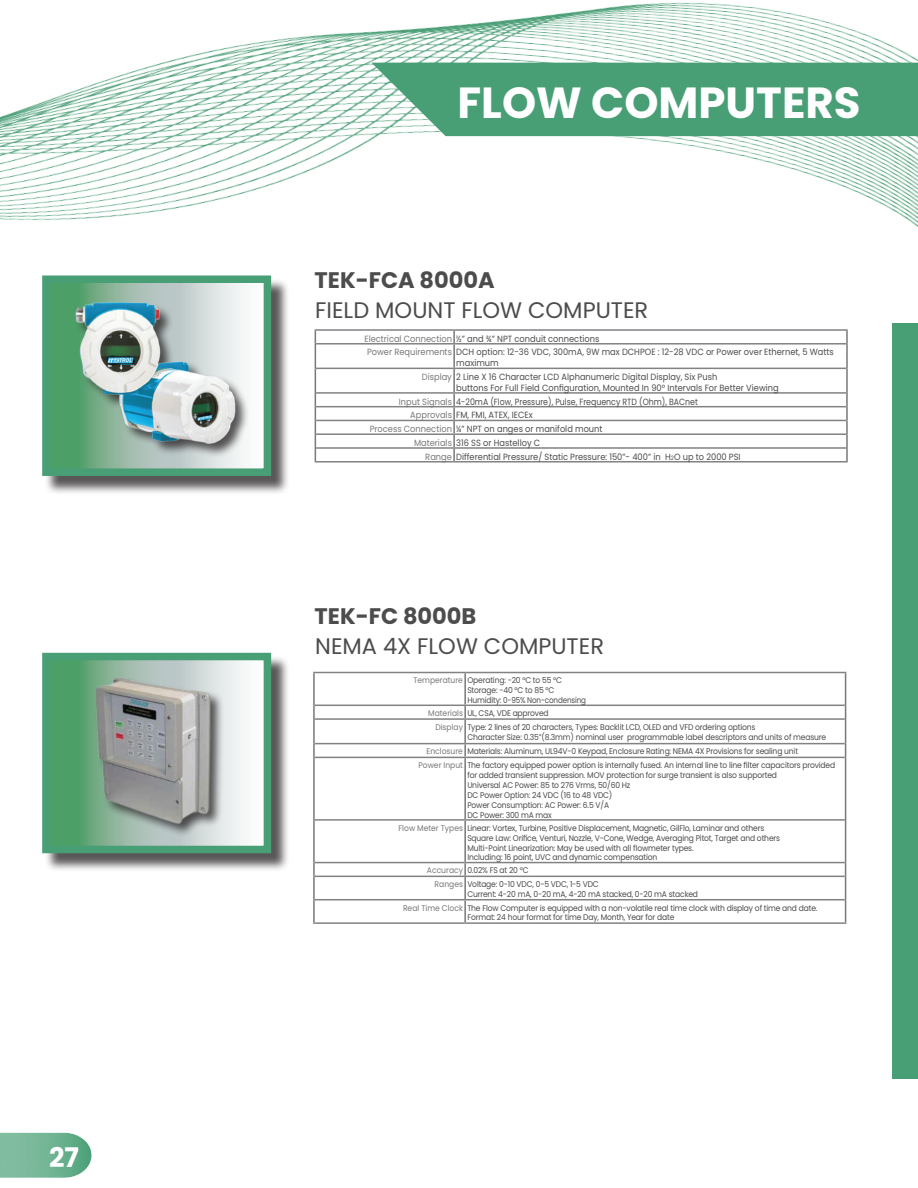
<style>
.page{position:relative;width:918px;height:1188px;background:#fff}
.page>*{position:absolute;margin:0;border:0;box-sizing:border-box;transform-origin:0 0}
.t1{font:700 43.5px "Poppins";color:#fff}
.t2{font:700 27px "Poppins";color:#fff}
.t3{font:22.5px "Poppins";color:#4d4c4c}
.t4{font:700 22.5px "Poppins";color:#4d4c4c}
.t5{font:9px/10.8px "Poppins";color:#4d4c4c;scale:.92 1}
.t6{font:9px "Poppins";color:#777877;scale:.92 1}
.t7{font:9px "Poppins";color:#4d4c4c;scale:.87 1}
.t8{font:8.25px/9.9px "Poppins";letter-spacing:-.02em;color:#4d4c4c;scale:.92 1}
.t9{font:8.25px "Poppins";color:#777877;scale:.92 1}
.s1{font-size:6px}
</style>
<div class="page">
<hr style="left:316px;top:343px;width:138px;height:2px;background:#808285">
<hr style="left:454px;top:343px;width:392px;height:2px;background:#808285">
<hr style="left:316px;top:368px;width:138px;height:1px;background:#808285">
<hr style="left:454px;top:368px;width:392px;height:1px;background:#808285">
<hr style="left:316px;top:392px;width:138px;height:2px;background:#808285">
<hr style="left:454px;top:392px;width:392px;height:2px;background:#808285">
<hr style="left:316px;top:406px;width:138px;height:1px;background:#808285">
<hr style="left:454px;top:406px;width:392px;height:1px;background:#808285">
<hr style="left:316px;top:420px;width:138px;height:1px;background:#808285">
<hr style="left:454px;top:420px;width:392px;height:1px;background:#808285">
<hr style="left:316px;top:433px;width:138px;height:2px;background:#808285">
<hr style="left:454px;top:433px;width:392px;height:2px;background:#808285">
<hr style="left:316px;top:447px;width:138px;height:2px;background:#808285">
<hr style="left:454px;top:447px;width:392px;height:2px;background:#808285">
<hr style="left:315px;top:461px;width:139px;height:2px;background:#808285">
<hr style="left:454px;top:461px;width:394px;height:2px;background:#808285">
<hr style="left:453px;top:345px;width:2px;height:23px;background:#777877">
<hr style="left:846px;top:344px;width:2px;height:24px;background:#777877">
<hr style="left:453px;top:369px;width:2px;height:23px;background:#777877">
<hr style="left:846px;top:368px;width:2px;height:25px;background:#777877">
<svg style="left:453px;top:394px;width:2px;height:67px"></svg>
<svg style="left:846px;top:393px;width:2px;height:68px"></svg>
<hr style="left:315px;top:329px;width:139px;height:2px;background:#808285">
<hr style="left:454px;top:329px;width:394px;height:2px;background:#808285">
<svg style="left:315px;top:331px;width:1px;height:130px"></svg>
<svg style="left:453px;top:331px;width:2px;height:12px"></svg>
<svg style="left:846px;top:331px;width:2px;height:13px"></svg>
<div style="left:44px;top:278px;width:246px;height:217px;background:#231f20;opacity:.75"></div>
<div style="left:46px;top:279px;width:221px;height:193px;background:#4c9f67"></div>
<div style="left:42px;top:275px;width:229px;height:201px;border:8px solid #489f76"></div>
<img style="left:61px;top:290px;width:206px;height:180px">
<img style="left:42px;top:652px;width:246px;height:218px">
<hr style="left:313px;top:672px;width:152px;height:1px;background:#808285">
<hr style="left:465px;top:672px;width:381px;height:1px;background:#808285">
<hr style="left:315px;top:705px;width:150px;height:1px;background:#808285">
<hr style="left:465px;top:705px;width:380px;height:1px;background:#808285">
<hr style="left:315px;top:718px;width:150px;height:2px;background:#808285">
<hr style="left:465px;top:718px;width:380px;height:2px;background:#808285">
<hr style="left:315px;top:743px;width:150px;height:1px;background:#808285">
<hr style="left:465px;top:743px;width:380px;height:1px;background:#808285">
<hr style="left:315px;top:757px;width:150px;height:1px;background:#808285">
<hr style="left:465px;top:757px;width:380px;height:1px;background:#808285">
<hr style="left:315px;top:819px;width:150px;height:2px;background:#808285">
<hr style="left:465px;top:819px;width:380px;height:2px;background:#808285">
<hr style="left:315px;top:862px;width:150px;height:1px;background:#808285">
<hr style="left:465px;top:862px;width:380px;height:1px;background:#808285">
<hr style="left:315px;top:876px;width:150px;height:1px;background:#808285">
<hr style="left:465px;top:876px;width:380px;height:1px;background:#808285">
<hr style="left:315px;top:899px;width:150px;height:1px;background:#808285">
<hr style="left:465px;top:899px;width:380px;height:1px;background:#808285">
<hr style="left:313px;top:922px;width:152px;height:2px;background:#808285">
<hr style="left:465px;top:922px;width:381px;height:2px;background:#808285">
<hr style="left:313px;top:673px;width:2px;height:32px;background:#777877">
<hr style="left:464px;top:673px;width:2px;height:32px;background:#777877">
<hr style="left:845px;top:673px;width:1px;height:32px;background:#777877">
<svg style="left:313px;top:705px;width:2px;height:14px"></svg>
<svg style="left:464px;top:706px;width:2px;height:12px"></svg>
<hr style="left:313px;top:719px;width:2px;height:25px;background:#777877">
<hr style="left:464px;top:720px;width:2px;height:23px;background:#777877">
<svg style="left:313px;top:744px;width:2px;height:13px"></svg>
<svg style="left:464px;top:744px;width:2px;height:13px"></svg>
<svg style="left:845px;top:705px;width:1px;height:52px"></svg>
<hr style="left:313px;top:757px;width:2px;height:63px;background:#777877">
<hr style="left:464px;top:758px;width:2px;height:61px;background:#777877">
<hr style="left:845px;top:757px;width:1px;height:63px;background:#777877">
<hr style="left:313px;top:820px;width:2px;height:43px;background:#777877">
<hr style="left:464px;top:821px;width:2px;height:41px;background:#777877">
<hr style="left:845px;top:820px;width:1px;height:43px;background:#777877">
<svg style="left:313px;top:863px;width:2px;height:13px"></svg>
<svg style="left:464px;top:863px;width:2px;height:13px"></svg>
<hr style="left:313px;top:876px;width:2px;height:24px;background:#777877">
<hr style="left:464px;top:877px;width:2px;height:22px;background:#777877">
<hr style="left:313px;top:900px;width:2px;height:22px;background:#777877">
<hr style="left:464px;top:900px;width:2px;height:22px;background:#777877">
<svg style="left:845px;top:863px;width:1px;height:59px"></svg>
<div style="left:892px;top:323px;width:26px;height:756px;background:#489f76"></div>
<img style="left:0;top:2px;width:918px;height:288px">
<div style="left:371px;top:63px;width:547px;height:73px;background:#489f76"></div>
<img style="left:0;top:1132px;width:92px;height:46px">
<p class="t2" style="left:49px;top:1142px;width:31px">27</p>
<p class="t1" style="left:458px;top:77px;width:405px">FLOW COMPUTERS</p>
<p class="t4" style="left:315px;top:267px;width:182px">TEK-FCA 8000A</p>
<p class="t3" style="left:315px;top:297px;width:335px">FIELD MOUNT FLOW COMPUTER</p>
<p class="t6" style="left:364px;top:333px;width:97px">Electrical Connection</p>
<p class="t5" style="left:456px;top:333px;width:157px">½” and ¾” NPT conduit connections</p>
<p class="t6" style="left:367px;top:347px;width:94px">Power Requirements</p>
<p class="t5" style="left:456px;top:347px;width:412px">DCH option: 12-36 VDC, 300mA, 9W max DCHPOE : 12-28 VDC or Power over Ethernet, 5 Watts maximum</p>
<p class="t6" style="left:422px;top:372px;width:34px">Display</p>
<p class="t5" style="left:456px;top:371px;width:285px">2 Line X 16 Character LCD Alphanumeric Digital Display, Six Push</p>
<p class="t5" style="left:456px;top:382px;width:352px">buttons For Full Field Configuration, Mounted In 90° Intervals For Better Viewing</p>
<p class="t6" style="left:399px;top:396px;width:59px">Input Signals</p>
<p class="t7" style="left:456px;top:396px;width:279px">4-20mA (Flow, Pressure), Pulse, Frequency RTD (Ohm), BACnet</p>
<p class="t6" style="left:410px;top:410px;width:47px">Approvals</p>
<p class="t5" style="left:456px;top:410px;width:85px">FM, FMI, ATEX, IECEx</p>
<p class="t6" style="left:370px;top:424px;width:91px">Process Connection</p>
<p class="t5" style="left:456px;top:424px;width:161px">¼” NPT on anges or manifold mount</p>
<p class="t6" style="left:414px;top:437px;width:43px">Materials</p>
<p class="t5" style="left:456px;top:437px;width:93px">316 SS or Hastelloy C</p>
<p class="t6" style="left:425px;top:451px;width:30px">Range</p>
<p class="t5" style="left:456px;top:451px;width:311px">Differential Pressure/ Static Pressure: 150”- 400” in H<span class="s1">2</span>O up to 2000 PSI</p>
<p class="t4" style="left:315px;top:603px;width:163px">TEK-FC 8000B</p>
<p class="t3" style="left:315px;top:633px;width:290px">NEMA 4X FLOW COMPUTER</p>
<p class="t9" style="left:413px;top:676px;width:55px">Temperature</p>
<p class="t8" style="left:467px;top:676px;width:104px">Operating: -20 °C to 55 °C</p>
<p class="t8" style="left:467px;top:685px;width:96px">Storage: -40 °C to 85 °C</p>
<p class="t8" style="left:467px;top:695px;width:130px">Humidity: 0-95% Non-condensing</p>
<p class="t9" style="left:428px;top:708px;width:39px">Materials</p>
<p class="t8" style="left:467px;top:708px;width:90px">UL, CSA, VDE approved</p>
<p class="t9" style="left:435px;top:722px;width:31px">Display</p>
<p class="t8" style="left:467px;top:722px;width:315px">Type: 2 lines of 20 characters, Types: Backlit LCD, OLED and VFD ordering options</p>
<p class="t8" style="left:467px;top:732px;width:392px">Character Size: 0.35”(8.3mm) nominal user programmable label descriptors and units of measure</p>
<p class="t9" style="left:427px;top:747px;width:41px">Enclosure</p>
<p class="t8" style="left:467px;top:747px;width:361px">Materials: Aluminum, UL94V-0 Keypad, Enclosure Rating: NEMA 4X Provisions for sealing unit</p>
<p class="t9" style="left:419px;top:761px;width:50px">Power Input</p>
<p class="t8" style="left:467px;top:760px;width:401px">The factory equipped power option is internally fused. An internal line to line filter capacitors provided for added transient suppression. MOV protection for surge transient is also supported</p>
<p class="t8" style="left:467px;top:780px;width:179px">Universal AC Power: 85 to 276 Vrms, 50/60 Hz</p>
<p class="t8" style="left:467px;top:790px;width:159px">DC Power Option: 24 VDC (16 to 48 VDC)</p>
<p class="t8" style="left:467px;top:800px;width:156px">Power Consumption: AC Power: 6.5 V/A</p>
<p class="t8" style="left:467px;top:810px;width:93px">DC Power: 300 mA max</p>
<p class="t9" style="left:398px;top:823px;width:72px">Flow Meter Types</p>
<p class="t8" style="left:467px;top:823px;width:324px">Linear: Vortex, Turbine, Positive Displacement, Magnetic, GilFlo, Laminar and others</p>
<p class="t8" style="left:467px;top:833px;width:342px">Square Law: Orifice, Venturi, Nozzle, V-Cone, Wedge, Averaging Pitot, Target and others</p>
<p class="t8" style="left:467px;top:843px;width:248px">Multi-Point Linearization: May be used with all flowmeter types.</p>
<p class="t8" style="left:467px;top:853px;width:208px">Including: 16 point, UVC and dynamic compensation</p>
<p class="t9" style="left:427px;top:866px;width:41px">Accuracy</p>
<p class="t8" style="left:467px;top:866px;width:68px">0.02% FS at 20 °C</p>
<p class="t9" style="left:435px;top:879px;width:32px">Ranges</p>
<p class="t8" style="left:467px;top:879px;width:144px">Voltage: 0-10 VDC, 0-5 VDC, 1-5 VDC</p>
<p class="t8" style="left:467px;top:889px;width:252px">Current: 4-20 mA, 0-20 mA, 4-20 mA stacked, 0-20 mA stacked</p>
<p class="t9" style="left:403px;top:903px;width:67px">Real Time Clock</p>
<p class="t8" style="left:467px;top:903px;width:382px">The Flow Computer is equipped with a non-volatile real time clock with display of time and date.</p>
<p class="t8" style="left:467px;top:913px;width:227px">Format: 24 hour format for time Day, Month, Year for date</p>
</div>
